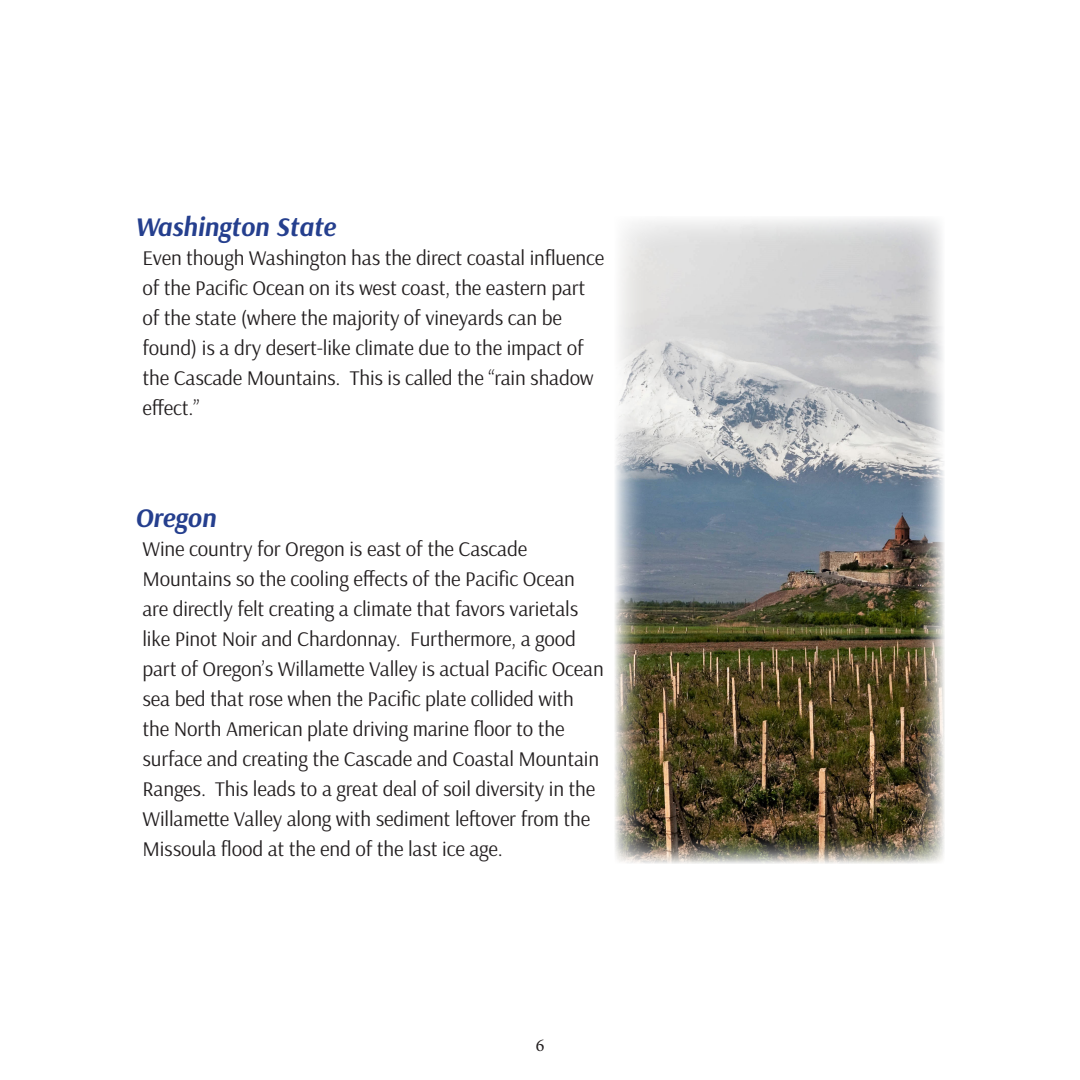
<style>
.page{position:relative;width:1080px;height:1080px;background:#fff}
.page>*{position:absolute;margin:0;border:0;box-sizing:border-box;transform-origin:0 0}
.Heading_5{font:italic 700 27px "Arsenal";color:#253f8e}
.Body_Text{font:21px/30px "Arsenal";letter-spacing:-.01em;color:#231f20}
.t1{font:18px "Minion Pro";color:#231f20}
</style>
<div class="page">
<img style="left:615px;top:218px;width:330px;height:646px">
<p class="Heading_5" style="left:135px;top:210px;width:202px">Washington State</p>
<p class="Body_Text" style="left:142px;top:243px;width:463px">Even though Washington has the direct coastal influence of the Pacific Ocean on its west coast, the eastern part of the state (where the majority of vineyards can be found) is a dry desert-like climate due to the impact of the Cascade Mountains. This is called the “rain shadow effect.”</p>
<p class="Heading_5" style="left:135px;top:501px;width:82px">Oregon</p>
<p class="Body_Text" style="left:142px;top:534px;width:463px">Wine country for Oregon is east of the Cascade Mountains so the cooling effects of the Pacific Ocean are directly felt creating a climate that favors varietals like Pinot Noir and Chardonnay. Furthermore, a good part of Oregon’s Willamette Valley is actual Pacific Ocean sea bed that rose when the Pacific plate collided with the North American plate driving marine floor to the surface and creating the Cascade and Coastal Mountain Ranges. This leads to a great deal of soil diversity in the Willamette Valley along with sediment leftover from the Missoula flood at the end of the last ice age.</p>
<p class="t1" style="left:536px;top:1033px;width:10px">6</p>
</div>
